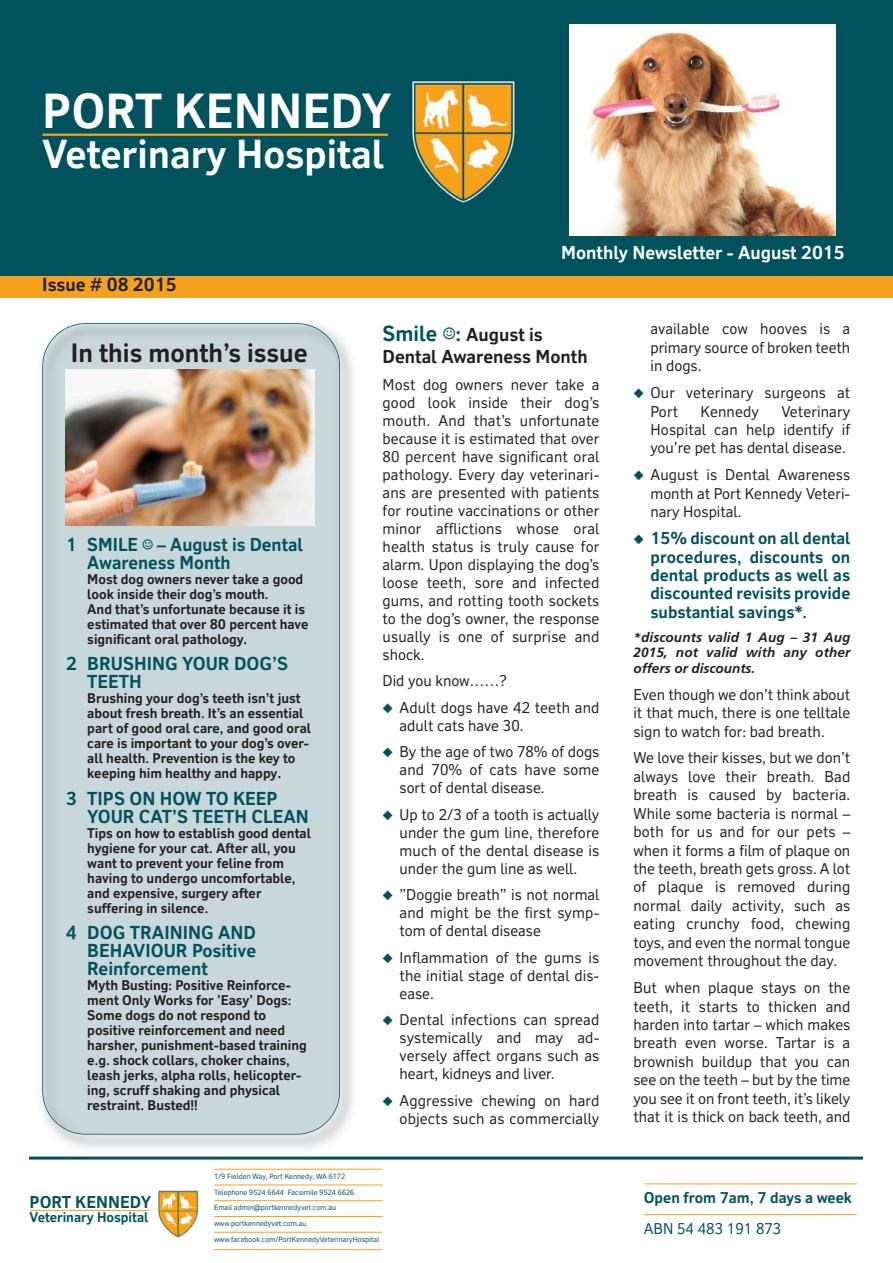
<style>
.page{position:relative;width:893px;height:1263px;background:#fff}
.page>*{position:absolute;margin:0;border:0;box-sizing:border-box;transform-origin:0 0}
.t1{font:700 47.4px "RT Vickerman";color:#fff}
.t2{font:700 38.85px "RT Vickerman";color:#fff}
.t3{font:700 25.5px "RT Vickerman";color:#231f20}
.t4{font:700 18px/18px "RT Vickerman";color:#00535c}
.t5{font:700 18px/22.5px "RT Vickerman";color:#231f20}
.t6{font:700 18px "RT Vickerman";color:#fff}
.t7{font:700 16.5px/18.5px "RT Vickerman";color:#00535c;text-align:justify}
.t8{font:15px/18px "RT Vickerman";color:#231f20;text-align:justify}
.t9{font:700 15px "RT Vickerman";color:#00535c}
.t10{font:15px "RT Vickerman";color:#00535c}
.t11{font:700 13.5px/15px "RT Vickerman";color:#231f20}
.t12{font:italic 700 13.5px/15.5px "Frutiger";letter-spacing:.01em;color:#231f20;text-align:justify}
.t13{font:700 13.5px "RT Vickerman";color:#00535c}
.t14{font:7.35px/15.8px "RT Vickerman";color:#00535c}
.s1{font-family:"Menlo";font-style:italic}
.s2{font-size:15px}
.s3{font-size:21px;color:#00535c}
.s4{font-family:"Menlo";font-style:italic;font-size:21px;color:#00535c}
.s5{color:#00535c}
</style>
<div class="page">
<hr style="left:29px;top:1157px;width:834px;height:3px;background:#00535c">
<hr style="left:214px;top:1169px;width:168px;height:1px;background:#f6a11d">
<hr style="left:214px;top:1185px;width:168px;height:1px;background:#f6a11d">
<hr style="left:214px;top:1200px;width:168px;height:1px;background:#f6a11d">
<hr style="left:214px;top:1216px;width:168px;height:1px;background:#f6a11d">
<hr style="left:214px;top:1232px;width:168px;height:1px;background:#f6a11d">
<hr style="left:214px;top:1249px;width:168px;height:1px;background:#f6a11d">
<hr style="left:644px;top:1184px;width:213px;height:1px;background:#f6a11d">
<hr style="left:644px;top:1214px;width:213px;height:1px;background:#f6a11d">
<div style="left:0;top:0;width:892px;height:286px;background:#00535c"></div>
<hr style="left:42px;top:134px;width:346px;height:2px;background:#f6a11d">
<img style="left:411px;top:76px;width:105px;height:127px">
<img style="left:570px;top:24px;width:265px;height:211px">
<div style="left:0;top:276px;width:892px;height:21px;background:#f6a11d"></div>
<div style="left:43px;top:324px;width:296px;height:810px;background:#c8d7da"></div>
<div style="left:42px;top:323px;width:298px;height:812px;border:2px solid #00535c;border-radius:43px"></div>
<img style="left:158px;top:1190px;width:41px;height:48px">
<hr style="left:30px;top:1210px;width:120px;height:1px;background:#f6a11d">
<img style="left:66px;top:369px;width:248px;height:156px">
<h1 class="t1" style="left:42px;top:93px;width:351px">PORT KENNEDY</h1>
<h2 class="t2" style="left:42px;top:140px;width:343px">Veterinary Hospital</h2>
<p class="t5" style="left:42px;top:275px;width:136px">Issue # 08 2015</p>
<p class="t6" style="left:561px;top:246px;width:285px">Monthly Newsletter - August 2015</p>
<h3 class="t3" style="left:71px;top:343px;width:238px">In this month’s issue</h3>
<p class="t4" style="left:87px;top:537px;width:217px;text-indent:-21px">1 SMILE <span class="s1">☺</span> – August is Dental<br>Awareness Month</p>
<p class="t11" style="left:87px;top:573px;width:223px">Most dog owners never take a good look inside their dog’s mouth.<br>And that’s unfortunate because it is estimated that over 80 percent have significant oral pathology.</p>
<p class="t4" style="left:87px;top:656px;width:202px;text-indent:-21px">2 BRUSHING YOUR DOG’S<br>TEETH</p>
<p class="t11" style="left:87px;top:692px;width:225px">Brushing your dog’s teeth isn’t just about fresh breath. It’s an essential part of good oral care, and good oral care is important to your dog’s over&shy;all health. Prevention is the key to keeping him healthy and happy<span class="s2">.</span></p>
<p class="t4" style="left:87px;top:791px;width:223px;text-indent:-21px">3 TIPS ON HOW TO KEEP<br>YOUR CAT’S TEETH CLEAN</p>
<p class="t11" style="left:87px;top:827px;width:225px">Tips on how to establish good dental hygiene for your cat. After all, you want to prevent your feline from having to undergo uncomfortable, and expensive, surgery after suffering in silence.</p>
<p class="t4" style="left:87px;top:925px;width:170px;text-align:justify;text-indent:-21px">4 DOG TRAINING AND BEHAVIOUR Positive Reinforcement</p>
<p class="t11" style="left:87px;top:979px;width:221px">Myth Busting: Positive Reinforce&shy;ment Only Works for 'Easy' Dogs:<br>Some dogs do not respond to positive reinforcement and need harsher, punishment-based training e.g. shock collars, choker chains, leash jerks, alpha rolls, helicopter&shy;ing, scruff shaking and physical restraint. Busted!!</p>
<p class="t5" style="left:382px;top:325px;width:207px"><span class="s3">Smile</span> <span class="s4">☺</span><span class="s3">:</span> August is<br>Dental Awareness Month</p>
<p class="t8" style="left:382px;top:377px;width:218px">Most dog owners never take a good look inside their dog’s mouth. And that’s unfortunate because it is estimated that over 80 percent have significant oral pathology. Every day veterinari&shy;ans are presented with patients for routine vaccinations or other minor afflictions whose oral health status is truly cause for alarm. Upon displaying the dog’s loose teeth, sore and infected gums, and rotting tooth sockets to the dog’s owner, the response usually is one of surprise and shock.</p>
<p class="t8" style="left:382px;top:673px;width:126px">Did you know……?</p>
<p class="t8" style="left:399px;top:700px;width:201px;text-indent:-17px"><span class="s5">◆</span> Adult dogs have 42 teeth and adult cats have 30.</p>
<p class="t8" style="left:399px;top:744px;width:201px;text-indent:-17px"><span class="s5">◆</span> By the age of two 78% of dogs and 70% of cats have some sort of dental disease.</p>
<p class="t8" style="left:399px;top:807px;width:201px;text-indent:-17px"><span class="s5">◆</span> Up to 2/3 of a tooth is actually under the gum line, therefore much of the dental disease is under the gum line as well.</p>
<p class="t8" style="left:399px;top:887px;width:201px;text-indent:-17px"><span class="s5">◆</span> ”Doggie breath” is not normal and might be the first symp&shy;tom of dental disease</p>
<p class="t8" style="left:399px;top:950px;width:201px;text-indent:-17px"><span class="s5">◆</span> Inflammation of the gums is the initial stage of dental dis&shy;ease.</p>
<p class="t8" style="left:399px;top:1012px;width:201px;text-indent:-17px"><span class="s5">◆</span> Dental infections can spread systemically and may ad&shy;versely affect organs such as heart, kidneys and liver.</p>
<p class="t8" style="left:382px;top:1093px;width:218px;text-align:right"><span class="s5">◆</span> Aggressive chewing on hard objects such as commercially</p>
<p class="t7" style="left:30px;top:1194px;width:123px">PORT KENNEDY</p>
<p class="t13" style="left:30px;top:1212px;width:120px">Veterinary Hospital</p>
<p class="t14" style="left:214px;top:1169px;width:167px">1/9 Fielden Way, Port Kennedy, WA 6172<br>Telephone 9524 6644 Facsimile 9524 6626<br>Email admin@portkennedyvet.com.au www.portkennedyvet.com.au www.facebook.com/PortKennedyVeterinaryHospital</p>
<p class="t8" style="left:650px;top:321px;width:201px;line-height:18.5px">available cow hooves is a primary source of broken teeth in dogs.</p>
<p class="t8" style="left:650px;top:385px;width:201px;line-height:18.5px;text-indent:-17px"><span class="s5">◆</span> Our veterinary surgeons at<br>Port</p>
<p class="t8" style="left:650px;top:403px;width:201px;line-height:18.5px;text-indent:131px">Veterinary Hospital can help identify if you’re pet has dental disease.</p>
<p class="t8" style="left:650px;top:467px;width:201px;line-height:18.5px;text-indent:-17px"><span class="s5">◆</span> August is Dental Awareness month at Port Kennedy Veteri&shy;nary Hospital.</p>
<p class="t7" style="left:650px;top:531px;width:201px;text-indent:-17px">◆ 15% discount on all dental procedures, discounts on dental products as well as discounted revisits provide substantial savings*.</p>
<p class="t12" style="left:633px;top:630px;width:218px">*discounts valid 1 Aug – 31 Aug 2015, not valid with any other offers or discounts.</p>
<p class="t8" style="left:633px;top:686px;width:218px;line-height:18.5px">Even though we don’t think about it that much, there is one telltale sign to watch for: bad breath.</p>
<p class="t8" style="left:633px;top:750px;width:218px;line-height:18.5px">We love their kisses, but we don’t always love their breath. Bad breath is caused by bacteria.<br>While some bacteria is normal – both for us and for our pets – when it forms a film of plaque on the teeth, breath gets gross. A lot of plaque is removed during normal daily activity, such as eating crunchy food, chewing toys, and even the normal tongue movement throughout the day.</p>
<p class="t8" style="left:633px;top:980px;width:218px;line-height:18.5px">But when plaque stays on the teeth, it starts to thicken and harden into tartar – which makes breath even worse. Tartar is a brownish buildup that you can see on the teeth – but by the time you see it on front teeth, it’s likely that it is thick on back teeth, and</p>
<p class="t8" style="left:701px;top:404px;width:60px">Kennedy</p>
<p class="t9" style="left:644px;top:1192px;width:210px">Open from 7am, 7 days a week</p>
<p class="t10" style="left:644px;top:1223px;width:139px">ABN 54 483 191 873</p>
</div>
